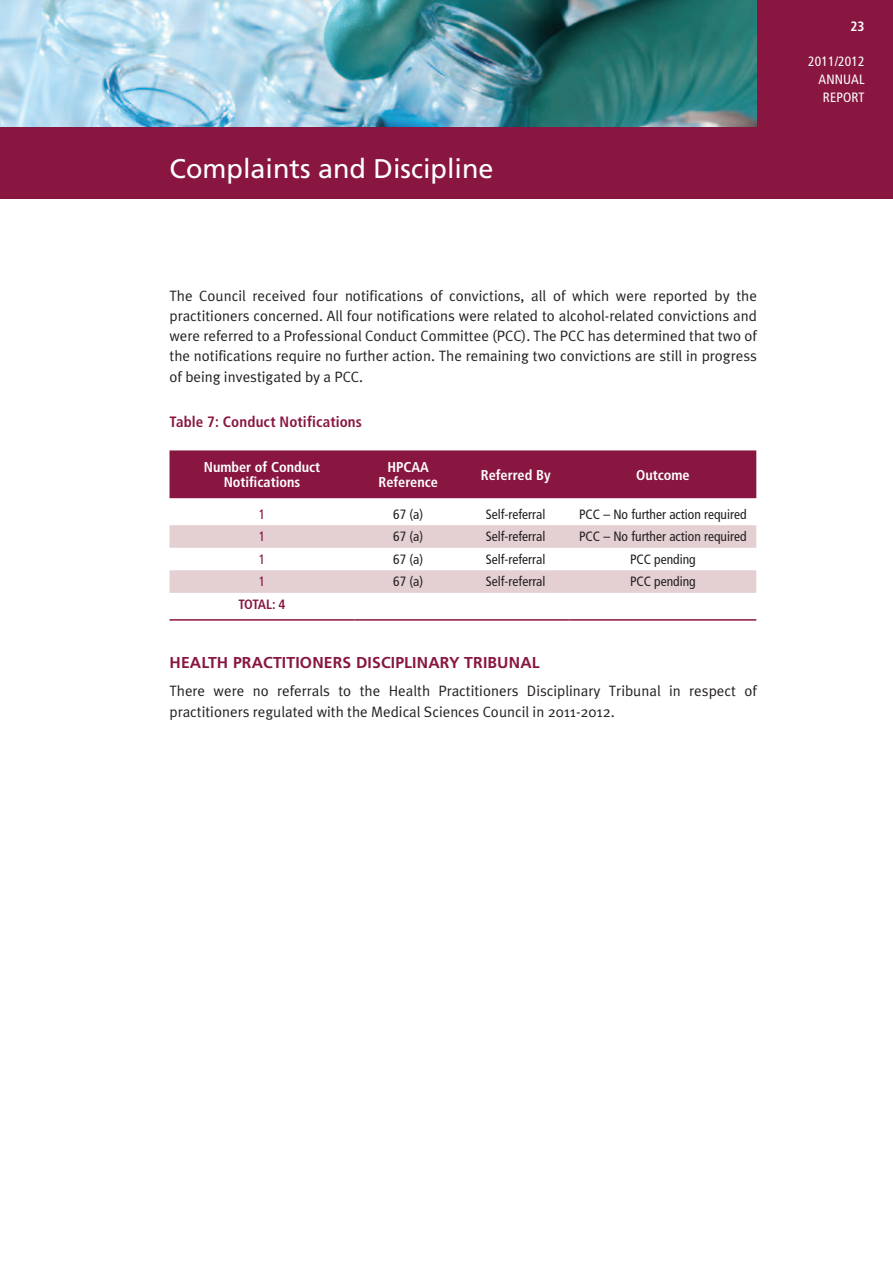
<style>
.page{position:relative;width:893px;height:1263px;background:#fff}
.page>*{position:absolute;margin:0;border:0;box-sizing:border-box;transform-origin:0 0}
.t1{font:27px "Frutiger";color:#fff}
.t2{font:700 15.75px "Frutiger";letter-spacing:.01em;color:#881641}
.t3{font:15px/20.2px "Meta Plus Normal";color:#231f20;text-align:justify}
.t4{font:700 condensed 15px "Frutiger";letter-spacing:.01em;color:#881641}
.t5{font:700 condensed 14.25px/15px "Frutiger";color:#fff;text-align:center}
.t6{font:condensed 13.5px "Frutiger";color:#231f20}
.t7{font:condensed 13.5px/18px "Frutiger";letter-spacing:.01em;color:#fff;text-align:right}
.t8{font:700 condensed 13.5px "Frutiger";letter-spacing:-.045em;color:#881641}
.t9{font:condensed 13.5px "Frutiger";color:#881641}
.t10{font:700 condensed 13.5px "Frutiger";color:#fff}
</style>
<div class="page">
<div style="left:0;top:0;width:893px;height:198px;background:#881641"></div>
<img style="left:0;top:0;width:757px;height:126px">
<div style="left:169px;top:450px;width:587px;height:48px;background:#881641"></div>
<svg style="left:169px;top:525px;width:587px;height:68px"></svg>
<hr style="left:169px;top:619px;width:185px;height:2px;background:#881641">
<hr style="left:354px;top:619px;width:108px;height:2px;background:#881641">
<hr style="left:462px;top:619px;width:107px;height:2px;background:#881641">
<hr style="left:569px;top:619px;width:187px;height:2px;background:#881641">
<h1 class="t1" style="left:169px;top:153px;width:326px">Complaints and Discipline</h1>
<p class="t3" style="left:169px;top:285px;width:589px">The Council received four notifications of convictions, all of which were reported by the practitioners concerned. All four notifications were related to alcohol-related convictions and were referred to a Professional Conduct Committee (PCC). The PCC has determined that two of the notifications require no further action. The remaining two convictions are still in progress of being investigated by a PCC.</p>
<p class="t4" style="left:169px;top:413px;width:194px">Table 7: Conduct Notifications</p>
<p class="t5" style="left:204px;top:460px;width:118px">Number of Conduct<br>Notifications</p>
<p class="t5" style="left:378px;top:460px;width:61px">HPCAA<br>Reference</p>
<p class="t5" style="left:481px;top:467px;width:71px">Referred By</p>
<p class="t5" style="left:636px;top:467px;width:55px">Outcome</p>
<p class="t9" style="left:259px;top:506px;width:8px">1</p>
<p class="t6" style="left:393px;top:506px;width:31px">67 (a)</p>
<p class="t6" style="left:486px;top:506px;width:61px">Self-referral</p>
<p class="t6" style="left:579px;top:506px;width:169px">PCC – No further action required</p>
<p class="t9" style="left:259px;top:529px;width:8px">1</p>
<p class="t6" style="left:393px;top:529px;width:31px">67 (a)</p>
<p class="t6" style="left:486px;top:529px;width:61px">Self-referral</p>
<p class="t6" style="left:579px;top:529px;width:169px">PCC – No further action required</p>
<p class="t9" style="left:259px;top:551px;width:8px">1</p>
<p class="t6" style="left:393px;top:551px;width:31px">67 (a)</p>
<p class="t6" style="left:486px;top:551px;width:61px">Self-referral</p>
<p class="t6" style="left:630px;top:551px;width:67px">PCC pending</p>
<p class="t9" style="left:259px;top:574px;width:8px">1</p>
<p class="t6" style="left:393px;top:574px;width:31px">67 (a)</p>
<p class="t6" style="left:486px;top:574px;width:61px">Self-referral</p>
<p class="t6" style="left:630px;top:574px;width:67px">PCC pending</p>
<p class="t8" style="left:238px;top:596px;width:49px">TOTAL: 4</p>
<p class="t2" style="left:169px;top:653px;width:31px">HEALTH</p>
<p class="t2" style="left:233px;top:653px;width:19px">PRACTITION</p>
<p class="t2" style="left:324px;top:653px;width:53px">ERS DISCIPLINAR</p>
<p class="t2" style="left:449px;top:653px;width:60px">Y TRI BUNAL</p>
<p class="t3" style="left:169px;top:681px;width:589px">There were no referrals to the Health Practitioners Disciplinary Tribunal in respect of practitioners regulated with the Medical Sciences Council in 2011-2012.</p>
<p class="t10" style="left:851px;top:19px;width:16px">23</p>
<p class="t7" style="left:808px;top:53px;width:58px">2011/2012<br>ANNUAL<br>REPORT</p>
</div>
